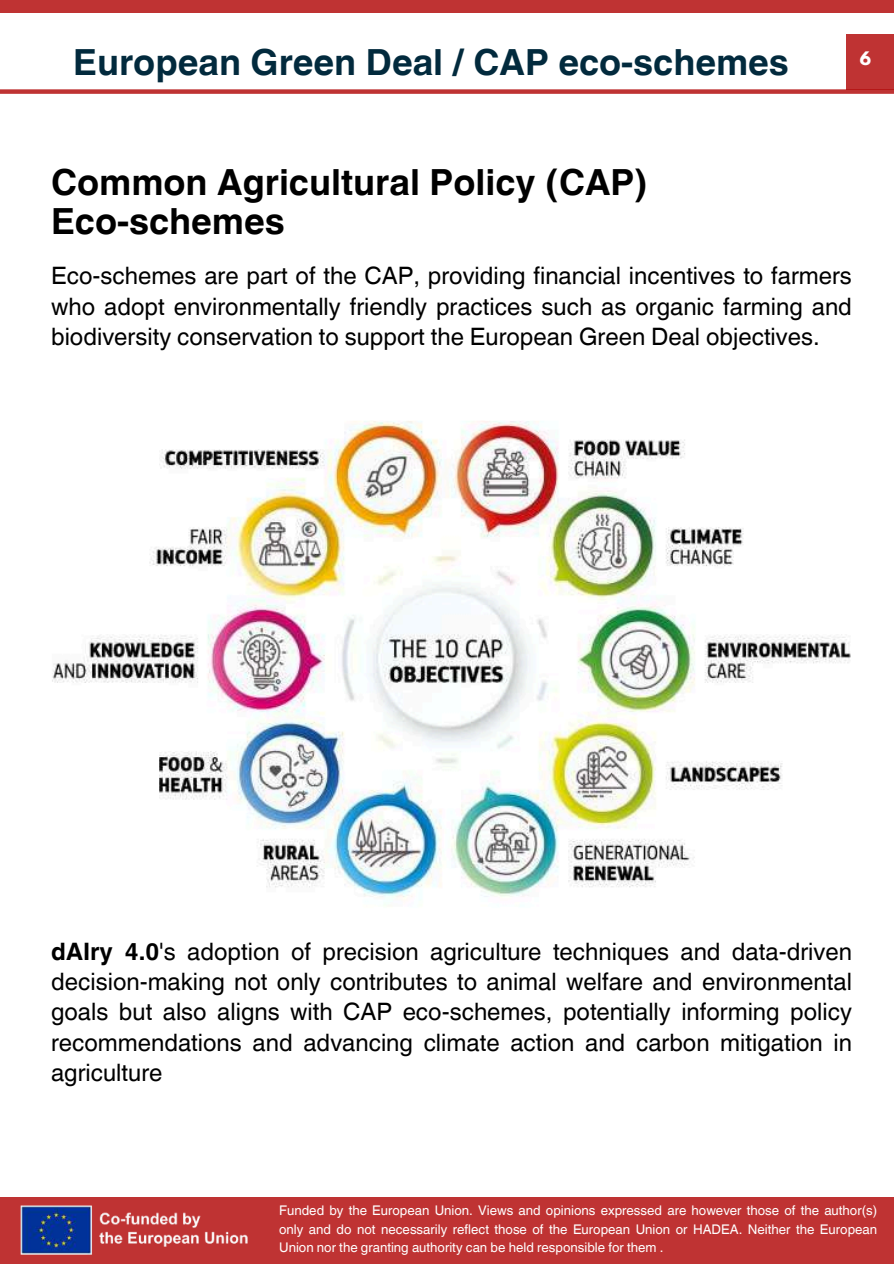
<style>
.page{position:relative;width:894px;height:1264px;background:#fff}
.page>*{position:absolute;margin:0;border:0;box-sizing:border-box;transform-origin:0 0}
.t1{font:700 36px/39.3px "Helvetica World";color:#000}
.t2{font:700 36px "Helvetica World";color:#022a3d}
.t3{font:24px/30.3px "Helvetica World";color:#000;text-align:justify}
.t4{font:700 16.5px "League Spartan";color:#fff}
.t5{font:13.35px/18.3px "Helvetica World";color:#fff;text-align:justify}
.s1{font-weight:700}
</style>
<div class="page">
<img style="left:14px;top:420px;width:865px;height:497px;border-radius:41px">
<div style="left:0;top:0;width:893px;height:12px;background:#bf3333"></div>
<div style="left:0;top:1197px;width:893px;height:66px;background:#bf3333"></div>
<div style="left:846px;top:34px;width:47px;height:55px;background:#bf3333"></div>
<div style="left:0;top:89px;width:893px;height:5px;background:#bf3333"></div>
<img style="left:20px;top:1205px;width:228px;height:50px">
<h1 class="t2" style="left:73px;top:33px;width:717px">European Green Deal / CAP eco-schemes</h1>
<p class="t4" style="left:859px;top:51px;width:13px">6</p>
<h1 class="t1" style="left:51px;top:159px;width:598px">Common Agricultural Policy (CAP)<br>Eco-schemes</h1>
<p class="t3" style="left:51px;top:261px;width:802px">Eco-schemes are part of the CAP, providing financial incentives to farmers who adopt environmentally friendly practices such as organic farming and biodiversity conservation to support the European Green Deal objectives.</p>
<p class="t3" style="left:51px;top:936px;width:802px"><span class="s1">dAIry 4.0</span>'s adoption of precision agriculture techniques and data-driven decision-making not only contributes to animal welfare and environmental goals but also aligns with CAP eco-schemes, potentially informing policy recommendations and advancing climate action and carbon mitigation in agriculture</p>
<p class="t5" style="left:279px;top:1201px;width:599px">Funded by the European Union. Views and opinions expressed are however those of the author(s) only and do not necessarily reflect those of the European Union or HADEA. Neither the European Union nor the granting authority can be held responsible for them .</p>
</div>
